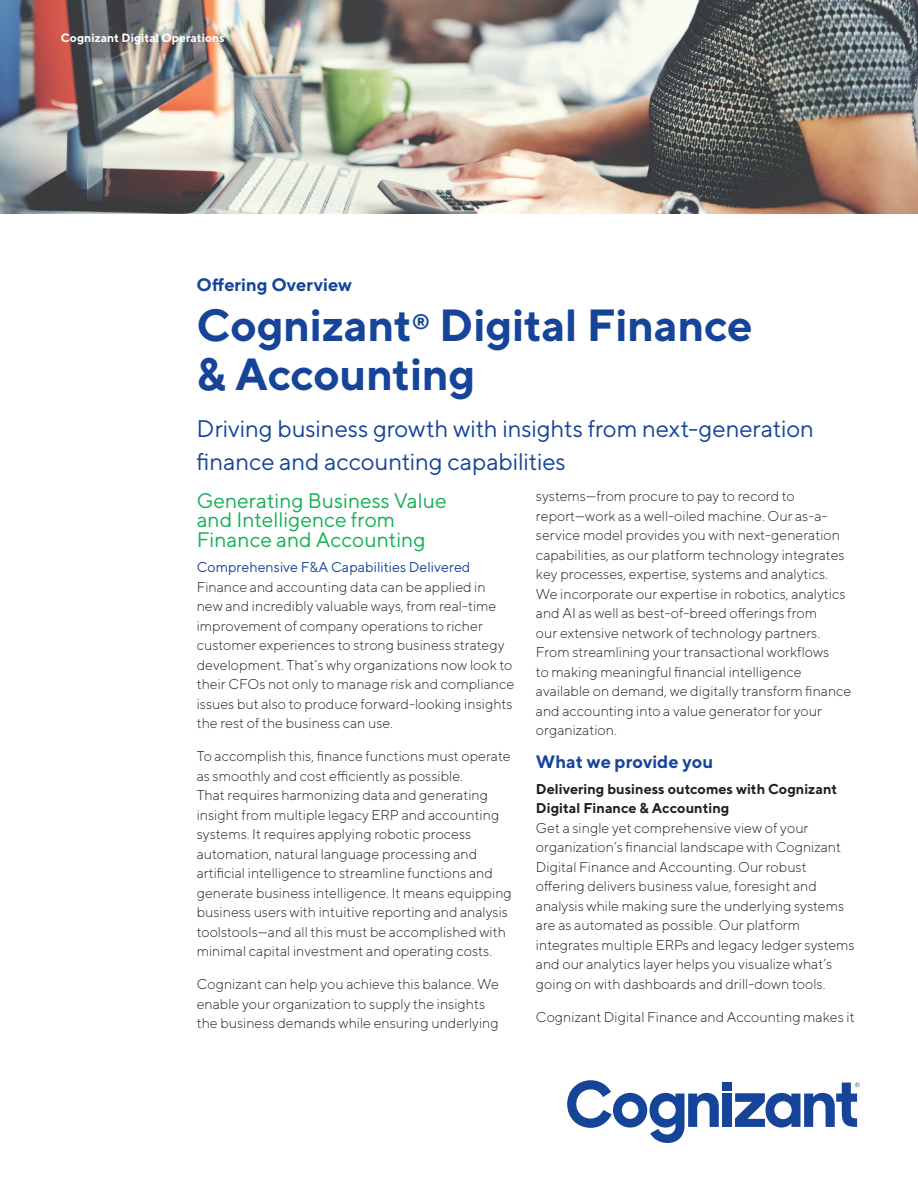
<style>
.page{position:relative;width:918px;height:1188px;background:#fff}
.page>*{position:absolute;margin:0;border:0;box-sizing:border-box;transform-origin:0 0}
.Document_title_30_33{font:700 45px "TT Norms";letter-spacing:-.01em;color:#164499}
.Document_subtitle_18{font:24px/33px "TT Norms";letter-spacing:-.01em;color:#164499}
.Body_headline_12_13{font:21px "TT Norms";color:#11af54}
.Service_line_12_18{font:700 18px "TT Norms";color:#164499}
.Body_headline_12_13-2{font:700 18px "TT Norms";color:#164499}
.Body_9_5_13{font:300 14.25px/19.5px "TT Norms";color:#231f20}
.Body_subheadline_9_5{font:700 14.25px/19.5px "TT Norms";color:#231f20}
.Body_subheadline_9_5-2{font:14.25px "TT Norms";color:#164499}
.Running_header_left{font:700 12px "TT Norms";color:#fff}
</style>
<div class="page">
<img style="left:0;top:0;width:918px;height:213px">
<div style="left:723px;top:1083px;width:9px;height:8px;background:#164499"></div>
<div style="left:723px;top:1094px;width:9px;height:33px;background:#164499"></div>
<svg style="left:567px;top:1080px;width:152px;height:63px"></svg>
<svg style="left:735px;top:1083px;width:125px;height:45px"></svg>
<p class="Running_header_left" style="left:61px;top:30px;width:165px">Cognizant Digital Operations</p>
<p class="Service_line_12_18" style="left:197px;top:274px;width:157px">Offering Overview</p>
<p class="Document_title_30_33" style="left:197px;top:297px;width:558px">Cognizant<sup>®</sup> Digital Finance</p>
<p class="Document_title_30_33" style="left:197px;top:346px;width:280px">&amp; Accounting</p>
<p class="Document_subtitle_18" style="left:197px;top:411px;width:619px">Driving business growth with insights from next-generation finance and accounting capabilities</p>
<p class="Body_headline_12_13" style="left:197px;top:487px;width:252px">Generating Business Value</p>
<p class="Body_headline_12_13" style="left:197px;top:507px;width:200px">and Intelligence from</p>
<p class="Body_headline_12_13" style="left:197px;top:526px;width:230px">Finance and Accounting</p>
<p class="Body_subheadline_9_5-2" style="left:197px;top:558px;width:275px">Comprehensive F&amp;A Capabilities Delivered</p>
<p class="Body_9_5_13" style="left:197px;top:576px;width:319px">Finance and accounting data can be applied in new and incredibly valuable ways, from real-time improvement of company operations to richer customer experiences to strong business strategy development. That’s why organizations now look to their CFOs not only to manage risk and compliance issues but also to produce forward-looking insights the rest of the business can use.</p>
<p class="Body_9_5_13" style="left:197px;top:746px;width:317px">To accomplish this, finance functions must operate as smoothly and cost efficiently as possible.<br>That requires harmonizing data and generating insight from multiple legacy ERP and accounting systems. It requires applying robotic process automation, natural language processing and artificial intelligence to streamline functions and generate business intelligence. It means equipping business users with intuitive reporting and analysis toolstools—and all this must be accomplished with minimal capital investment and operating costs.</p>
<p class="Body_9_5_13" style="left:197px;top:974px;width:304px">Cognizant can help you achieve this balance. We enable your organization to supply the insights the business demands while ensuring underlying</p>
<p class="Body_9_5_13" style="left:536px;top:486px;width:317px">systems—from procure to pay to record to report—work as a well-oiled machine. Our as-a&shy;service model provides you with next-generation capabilities, as our platform technology integrates key processes, expertise, systems and analytics.<br>We incorporate our expertise in robotics, analytics and AI as well as best-of-breed offerings from<br>our extensive network of technology partners.<br>From streamlining your transactional workflows<br>to making meaningful financial intelligence available on demand, we digitally transform finance and accounting into a value generator for your organization.</p>
<p class="Body_headline_12_13-2" style="left:536px;top:750px;width:179px">What we provide you</p>
<p class="Body_subheadline_9_5" style="left:536px;top:778px;width:303px">Delivering business outcomes with Cognizant<br>Digital Finance &amp; Accounting</p>
<p class="Body_9_5_13" style="left:536px;top:818px;width:320px">Get a single yet comprehensive view of your organization’s financial landscape with Cognizant Digital Finance and Accounting. Our robust offering delivers business value, foresight and analysis while making sure the underlying systems are as automated as possible. Our platform integrates multiple ERPs and legacy ledger systems and our analytics layer helps you visualize what’s going on with dashboards and drill-down tools.</p>
<p class="Body_9_5_13" style="left:536px;top:1007px;width:320px">Cognizant Digital Finance and Accounting makes it</p>
</div>
